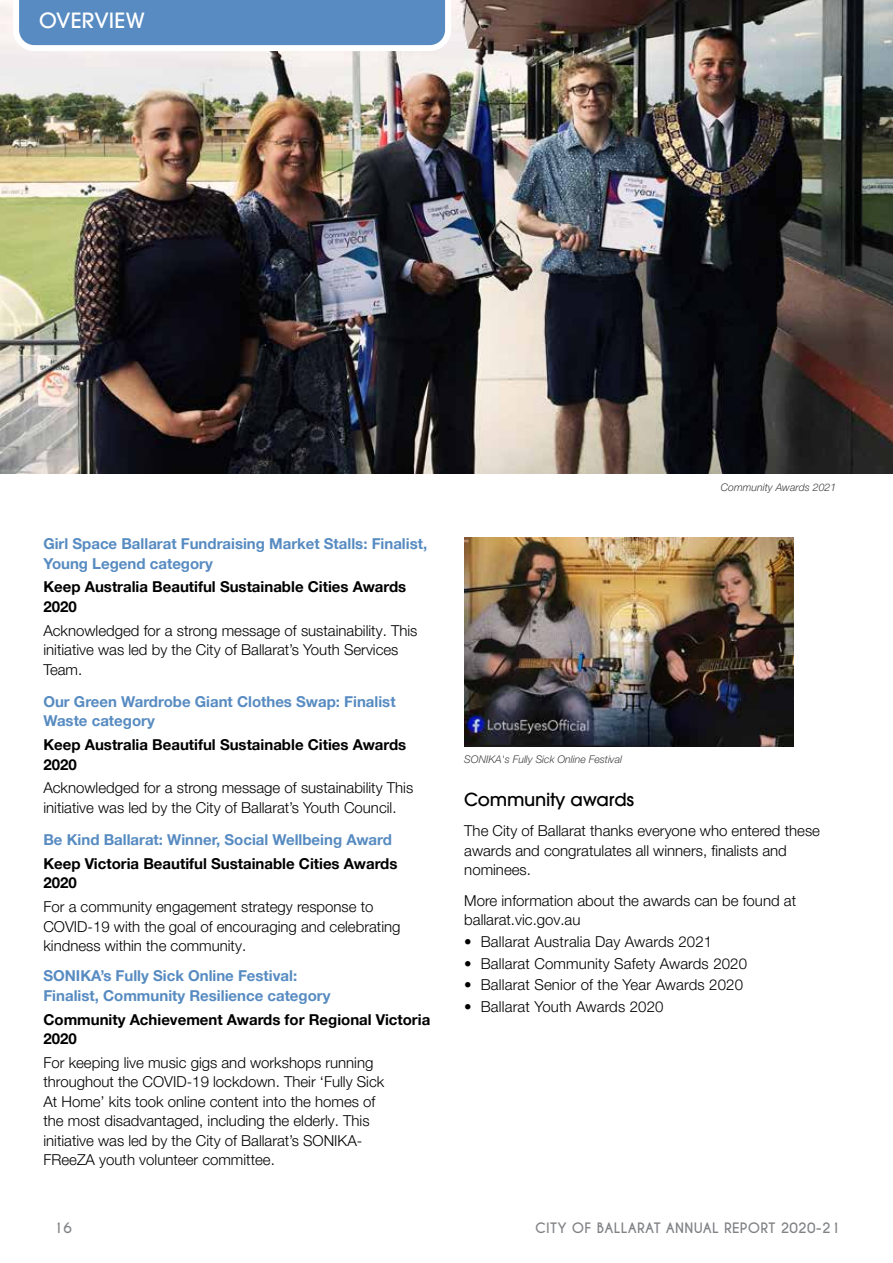
<style>
.page{position:relative;width:893px;height:1263px;background:#fff}
.page>*{position:absolute;margin:0;border:0;box-sizing:border-box;transform-origin:0 0}
.t1{font:500 21px "ITC Avant Garde Pro";letter-spacing:.01em;color:#fff}
.t2{font:500 18px "ITC Avant Garde Pro";letter-spacing:-.01em;color:#000}
.t3{font:300 15px/19.5px "Helvetica Neue LT Pro";color:#000}
.t4{font:700 15px/19.5px "Helvetica Neue LT Pro";color:#578bc1}
.t5{font:700 15px/19.5px "Helvetica Neue LT Pro";color:#000}
.t6{font:700 13.5px "Caviar Dreams";letter-spacing:.02em;color:#808285}
.t7{font:italic 300 10.5px "Helvetica Neue LT Pro";color:#414042}
</style>
<div class="page">
<img style="left:0;top:0;width:893px;height:474px">
<svg style="left:13px;top:0;width:438px;height:51px;background:#6f9bc9"></svg>
<img style="left:464px;top:538px;width:330px;height:208px">
<h1 class="t1" style="left:39px;top:7px;width:107px">OVERVIEW</h1>
<p class="t4" style="left:43px;top:534px;width:385px">Girl Space Ballarat Fundraising Market Stalls: Finalist,<br>Young Legend category</p>
<p class="t5" style="left:43px;top:577px;width:364px">Keep Australia Beautiful Sustainable Cities Awards<br>2020</p>
<p class="t3" style="left:43px;top:620px;width:375px">Acknowledged for a strong message of sustainability. This initiative was led by the City of Ballarat’s Youth Services<br>Team.</p>
<p class="t4" style="left:43px;top:691px;width:354px">Our Green Wardrobe Giant Clothes Swap: Finalist<br>Waste category</p>
<p class="t5" style="left:43px;top:735px;width:364px">Keep Australia Beautiful Sustainable Cities Awards<br>2020</p>
<p class="t3" style="left:43px;top:778px;width:371px">Acknowledged for a strong message of sustainability This initiative was led by the City of Ballarat’s Youth Council.</p>
<p class="t4" style="left:43px;top:830px;width:350px">Be Kind Ballarat: Winner, Social Wellbeing Award</p>
<p class="t5" style="left:43px;top:853px;width:356px">Keep Victoria Beautiful Sustainable Cities Awards<br>2020</p>
<p class="t3" style="left:43px;top:897px;width:359px">For a community engagement strategy response to<br>COVID-19 with the goal of encouraging and celebrating kindness within the community.</p>
<p class="t4" style="left:43px;top:966px;width:289px">SONIKA’s Fully Sick Online Festival:<br>Finalist, Community Resilience category</p>
<p class="t5" style="left:43px;top:1009px;width:388px">Community Achievement Awards for Regional Victoria<br>2020</p>
<p class="t3" style="left:43px;top:1052px;width:342px">For keeping live music gigs and workshops running throughout the COVID-19 lockdown. Their ‘Fully Sick At Home’ kits took online content into the homes of the most disadvantaged, including the elderly. This initiative was led by the City of Ballarat’s SONIKA-FReeZA youth volunteer committee.</p>
<p class="t7" style="left:721px;top:481px;width:117px">Community Awards 2021</p>
<p class="t7" style="left:464px;top:753px;width:159px">SONIKA's Fully Sick Online Festival</p>
<p class="t2" style="left:464px;top:788px;width:171px">Community awards</p>
<p class="t3" style="left:464px;top:821px;width:357px">The City of Ballarat thanks everyone who entered these awards and congratulates all winners, finalists and nominees.</p>
<p class="t3" style="left:464px;top:890px;width:333px">More information about the awards can be found at ballarat.vic.gov.au</p>
<p class="t3" style="left:464px;top:931px;width:249px">• Ballarat Australia Day Awards 2021</p>
<p class="t3" style="left:464px;top:953px;width:284px">• Ballarat Community Safety Awards 2020</p>
<p class="t3" style="left:464px;top:975px;width:280px">• Ballarat Senior of the Year Awards 2020</p>
<p class="t3" style="left:464px;top:997px;width:201px">• Ballarat Youth Awards 2020</p>
<p class="t6" style="left:54px;top:1220px;width:20px">16</p>
<p class="t6" style="left:535px;top:1220px;width:307px">CITY OF BALLARAT ANNUAL REPORT 2020-21</p>
</div>
